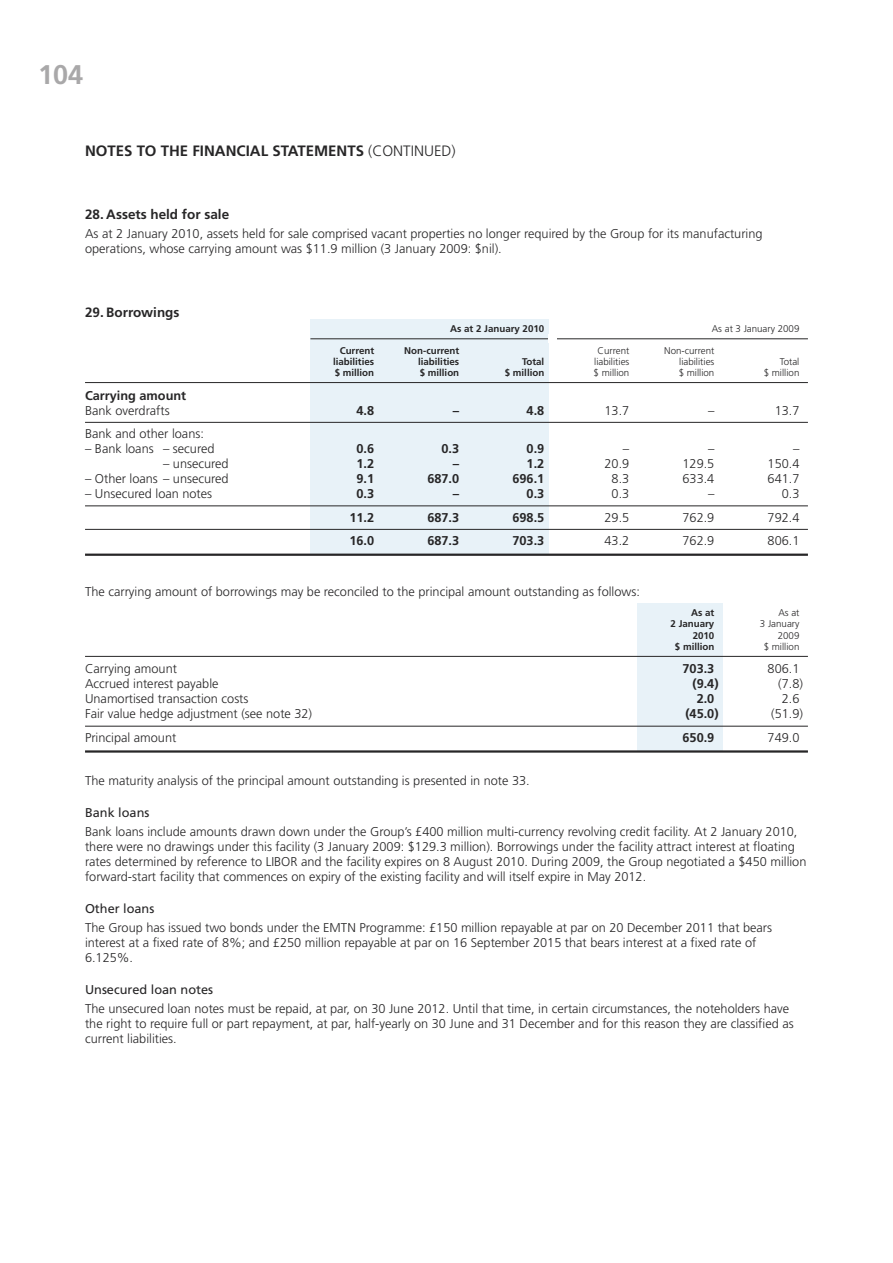
<style>
.page{position:relative;width:893px;height:1263px;background:#fff}
.page>*{position:absolute;margin:0;border:0;box-sizing:border-box;transform-origin:0 0}
.t1{font:700 27px "Frutiger LT";color:#a9a8a9}
.t2{font:700 15px "Frutiger LT";color:#272627}
.t3{font:700 13.5px "Frutiger LT";color:#272627}
.t4{font:300 12.75px/15px "Frutiger LT";color:#272627}
.t5{font:700 12.75px "Frutiger LT";color:#272627}
.t6{font:12.75px "Frutiger LT";color:#272627}
.t7{font:700 9.75px "Frutiger LT";color:#272627}
.t8{font:300 9.75px "Frutiger LT";color:#272627}
.s1{font-weight:300}
</style>
<div class="page">
<div style="left:638px;top:603px;width:85px;height:149px;background:#e8f2f8"></div>
<div style="left:310px;top:319px;width:239px;height:235px;background:#e8f2f8"></div>
<hr style="left:310px;top:339px;width:498px;height:1px;background:#272627">
<hr style="left:85px;top:382px;width:723px;height:1px;background:#272627">
<hr style="left:85px;top:422px;width:723px;height:1px;background:#272627">
<hr style="left:85px;top:506px;width:723px;height:1px;background:#272627">
<hr style="left:85px;top:529px;width:723px;height:1px;background:#272627">
<hr style="left:85px;top:554px;width:723px;height:2px;background:#272627">
<hr style="left:85px;top:656px;width:723px;height:1px;background:#272627">
<hr style="left:85px;top:726px;width:723px;height:1px;background:#272627">
<hr style="left:85px;top:750px;width:723px;height:3px;background:#272627">
<div style="left:549px;top:334px;width:8px;height:8px;background:#fff"></div>
<h1 class="t1" style="left:38px;top:64px;width:46px">104</h1>
<p class="t2" style="left:85px;top:145px;width:372px">NOTES TO THE FINANCIAL STATEMENTS <span class="s1">(CONTINUED)</span></p>
<p class="t3" style="left:85px;top:208px;width:146px">28. Assets held for sale</p>
<p class="t4" style="left:85px;top:227px;width:679px">As at 2 January 2010, assets held for sale comprised vacant properties no longer required by the Group for its manufacturing operations, whose carrying amount was $11.9 million (3 January 2009: $nil).</p>
<p class="t3" style="left:85px;top:307px;width:96px">29. Borrowings</p>
<p class="t7" style="left:450px;top:325px;width:96px">As at 2 January 2010</p>
<p class="t8" style="left:712px;top:325px;width:89px">As at 3 January 2009</p>
<p class="t7" style="left:340px;top:346px;width:36px">Current</p>
<p class="t7" style="left:404px;top:346px;width:57px">Non-current</p>
<p class="t8" style="left:598px;top:346px;width:33px">Current</p>
<p class="t8" style="left:664px;top:346px;width:52px">Non-current</p>
<p class="t7" style="left:333px;top:357px;width:43px">liabilities</p>
<p class="t7" style="left:418px;top:357px;width:43px">liabilities</p>
<p class="t7" style="left:522px;top:357px;width:24px">Total</p>
<p class="t8" style="left:594px;top:357px;width:37px">liabilities</p>
<p class="t8" style="left:679px;top:357px;width:37px">liabilities</p>
<p class="t8" style="left:780px;top:357px;width:21px">Total</p>
<p class="t7" style="left:335px;top:369px;width:41px">$ million</p>
<p class="t7" style="left:420px;top:369px;width:41px">$ million</p>
<p class="t7" style="left:505px;top:369px;width:41px">$ million</p>
<p class="t8" style="left:594px;top:369px;width:37px">$ million</p>
<p class="t8" style="left:679px;top:369px;width:37px">$ million</p>
<p class="t8" style="left:764px;top:369px;width:37px">$ million</p>
<p class="t5" style="left:85px;top:390px;width:103px">Carrying amount</p>
<p class="t4" style="left:85px;top:404px;width:86px">Bank overdrafts</p>
<p class="t5" style="left:356px;top:405px;width:19px">4.8</p>
<p class="t5" style="left:453px;top:405px;width:8px">–</p>
<p class="t5" style="left:527px;top:405px;width:19px">4.8</p>
<p class="t4" style="left:605px;top:404px;width:26px">13.7</p>
<p class="t4" style="left:708px;top:404px;width:8px">–</p>
<p class="t4" style="left:775px;top:404px;width:26px">13.7</p>
<p class="t4" style="left:85px;top:427px;width:120px">Bank and other loans:</p>
<p class="t4" style="left:85px;top:442px;width:131px">– Bank loans – secured</p>
<p class="t5" style="left:356px;top:443px;width:19px">0.6</p>
<p class="t5" style="left:442px;top:443px;width:19px">0.3</p>
<p class="t5" style="left:527px;top:443px;width:19px">0.9</p>
<p class="t4" style="left:623px;top:442px;width:8px">–</p>
<p class="t4" style="left:708px;top:442px;width:8px">–</p>
<p class="t4" style="left:793px;top:442px;width:8px">–</p>
<p class="t4" style="left:163px;top:457px;width:67px">– unsecured</p>
<p class="t5" style="left:356px;top:458px;width:19px">1.2</p>
<p class="t5" style="left:453px;top:458px;width:8px">–</p>
<p class="t5" style="left:527px;top:458px;width:19px">1.2</p>
<p class="t4" style="left:605px;top:457px;width:26px">20.9</p>
<p class="t4" style="left:682px;top:457px;width:33px">129.5</p>
<p class="t4" style="left:768px;top:457px;width:33px">150.4</p>
<p class="t4" style="left:85px;top:472px;width:145px">– Other loans – unsecured</p>
<p class="t5" style="left:356px;top:473px;width:19px">9.1</p>
<p class="t5" style="left:427px;top:473px;width:33px">687.0</p>
<p class="t5" style="left:512px;top:473px;width:33px">696.1</p>
<p class="t4" style="left:612px;top:472px;width:19px">8.3</p>
<p class="t4" style="left:682px;top:472px;width:33px">633.4</p>
<p class="t4" style="left:768px;top:472px;width:33px">641.7</p>
<p class="t4" style="left:85px;top:487px;width:129px">– Unsecured loan notes</p>
<p class="t5" style="left:356px;top:488px;width:19px">0.3</p>
<p class="t5" style="left:453px;top:488px;width:8px">–</p>
<p class="t5" style="left:527px;top:488px;width:19px">0.3</p>
<p class="t4" style="left:612px;top:487px;width:19px">0.3</p>
<p class="t4" style="left:708px;top:487px;width:8px">–</p>
<p class="t4" style="left:782px;top:487px;width:19px">0.3</p>
<p class="t5" style="left:349px;top:512px;width:26px">11.2</p>
<p class="t5" style="left:427px;top:512px;width:33px">687.3</p>
<p class="t5" style="left:512px;top:512px;width:33px">698.5</p>
<p class="t4" style="left:605px;top:511px;width:26px">29.5</p>
<p class="t4" style="left:682px;top:511px;width:33px">762.9</p>
<p class="t4" style="left:768px;top:511px;width:33px">792.4</p>
<p class="t5" style="left:349px;top:535px;width:26px">16.0</p>
<p class="t5" style="left:427px;top:535px;width:33px">687.3</p>
<p class="t5" style="left:512px;top:535px;width:33px">703.3</p>
<p class="t4" style="left:605px;top:534px;width:26px">43.2</p>
<p class="t4" style="left:682px;top:534px;width:33px">762.9</p>
<p class="t4" style="left:768px;top:534px;width:33px">806.1</p>
<p class="t4" style="left:85px;top:585px;width:556px">The carrying amount of borrowings may be reconciled to the principal amount outstanding as follows:</p>
<p class="t7" style="left:691px;top:609px;width:25px">As at</p>
<p class="t8" style="left:778px;top:609px;width:23px">As at</p>
<p class="t7" style="left:671px;top:620px;width:45px">2 January</p>
<p class="t8" style="left:760px;top:620px;width:41px">3 January</p>
<p class="t7" style="left:693px;top:631px;width:23px">2010</p>
<p class="t8" style="left:778px;top:631px;width:23px">2009</p>
<p class="t7" style="left:675px;top:642px;width:41px">$ million</p>
<p class="t8" style="left:764px;top:642px;width:37px">$ million</p>
<p class="t4" style="left:85px;top:662px;width:93px">Carrying amount</p>
<p class="t5" style="left:682px;top:664px;width:33px">703.3</p>
<p class="t4" style="left:768px;top:662px;width:33px">806.1</p>
<p class="t4" style="left:85px;top:677px;width:135px">Accrued interest payable</p>
<p class="t5" style="left:692px;top:679px;width:28px">(9.4)</p>
<p class="t4" style="left:778px;top:677px;width:26px">(7.8)</p>
<p class="t4" style="left:85px;top:692px;width:165px">Unamortised transaction costs</p>
<p class="t5" style="left:697px;top:694px;width:19px">2.0</p>
<p class="t4" style="left:782px;top:692px;width:19px">2.6</p>
<p class="t4" style="left:85px;top:707px;width:229px">Fair value hedge adjustment (see note 32)</p>
<p class="t5" style="left:685px;top:709px;width:35px">(45.0)</p>
<p class="t4" style="left:771px;top:707px;width:33px">(51.9)</p>
<p class="t4" style="left:85px;top:731px;width:93px">Principal amount</p>
<p class="t5" style="left:682px;top:732px;width:33px">650.9</p>
<p class="t4" style="left:768px;top:731px;width:33px">749.0</p>
<p class="t4" style="left:85px;top:774px;width:446px">The maturity analysis of the principal amount outstanding is presented in note 33.</p>
<p class="t6" style="left:85px;top:807px;width:66px">Bank loans</p>
<p class="t4" style="left:85px;top:825px;width:723px">Bank loans include amounts drawn down under the Group’s £400 million multi-currency revolving credit facility. At 2 January 2010, there were no drawings under this facility (3 January 2009: $129.3 million). Borrowings under the facility attract interest at floating rates determined by reference to LIBOR and the facility expires on 8 August 2010. During 2009, the Group negotiated a $450 million forward-start facility that commences on expiry of the existing facility and will itself expire in May 2012.</p>
<p class="t6" style="left:85px;top:903px;width:71px">Other loans</p>
<p class="t4" style="left:85px;top:921px;width:689px">The Group has issued two bonds under the EMTN Programme: £150 million repayable at par on 20 December 2011 that bears interest at a fixed rate of 8%; and £250 million repayable at par on 16 September 2015 that bears interest at a fixed rate of<br>6.125%.</p>
<p class="t6" style="left:85px;top:985px;width:130px">Unsecured loan notes</p>
<p class="t4" style="left:85px;top:1002px;width:710px">The unsecured loan notes must be repaid, at par, on 30 June 2012. Until that time, in certain circumstances, the noteholders have the right to require full or part repayment, at par, half-yearly on 30 June and 31 December and for this reason they are classified as current liabilities.</p>
</div>
